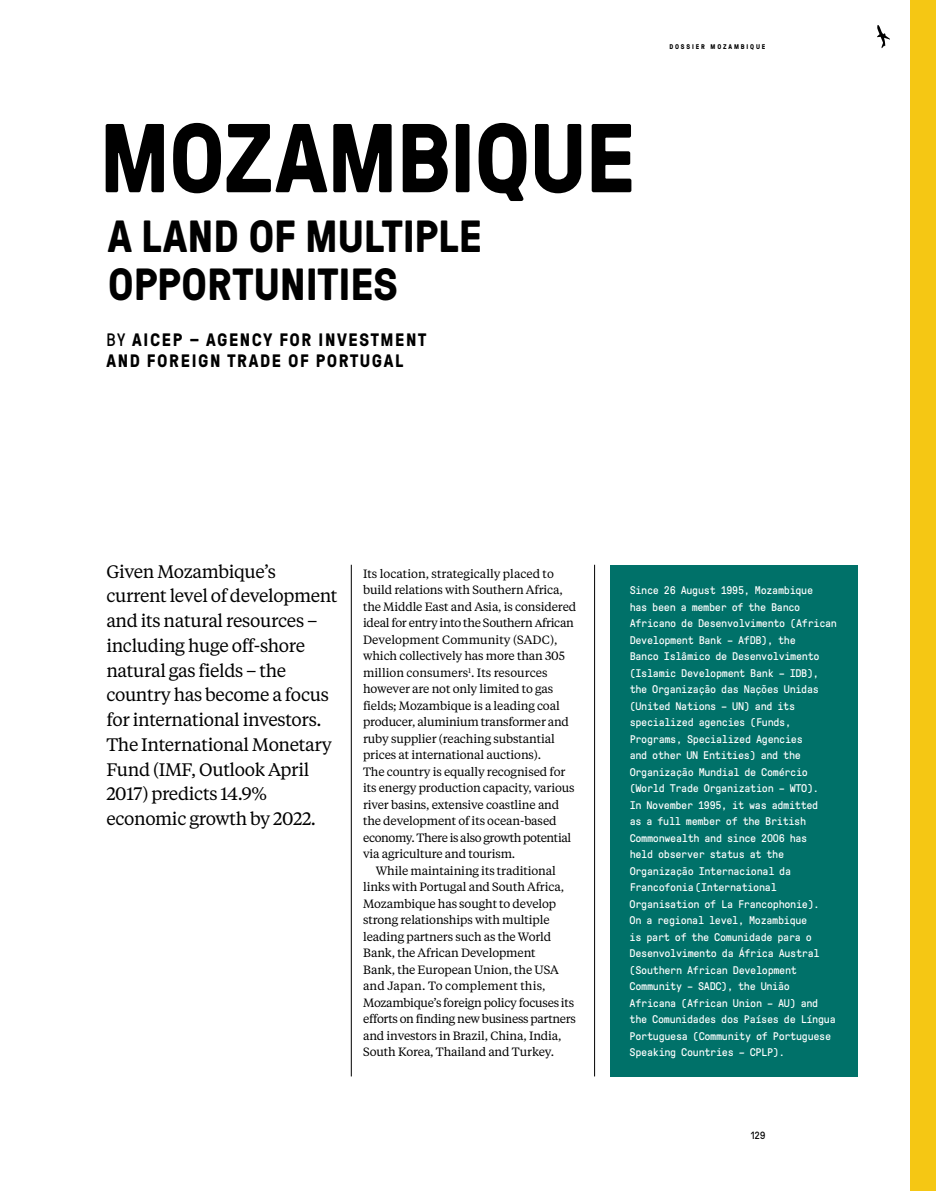
<style>
.page{position:relative;width:936px;height:1191px;background:#fff}
.page>*{position:absolute;margin:0;border:0;box-sizing:border-box;transform-origin:0 0}
.t1{font:700 97.5px "GT Pressura";letter-spacing:-.01em;color:#000}
.t2{font:700 45px/48px "GT Pressura";color:#000}
.t3{font:18px/24.8px "Tiempos Text";letter-spacing:-.02em;color:#000}
.t4{font:700 18px/21px "GT Pressura";letter-spacing:.09em;color:#000}
.t5{font:12px "Tiempos Text";letter-spacing:-.01em;color:#000}
.t6{font:12px "Tiempos Text";letter-spacing:-.03em;color:#000}
.t7{font:12px "Tiempos Text";letter-spacing:.01em;color:#000}
.t8{font:11.1px/16.5px "GT Pressura Mono";letter-spacing:-.03em;color:#fff}
.t9{font:10.5px "GT Pressura";color:#000}
.t10{font:700 6.9px "GT Pressura";letter-spacing:.27em;color:#000}
.s1{font-weight:400}
.s2{font-style:italic}
</style>
<div class="page">
<hr style="left:351px;top:565px;width:1px;height:511px;background:#000">
<hr style="left:594px;top:565px;width:1px;height:511px;background:#000">
<div style="left:611px;top:565px;width:246px;height:511px;background:#007169"></div>
<div style="left:910px;top:0;width:25px;height:1191px;background:#f5c714"></div>
<svg style="left:877px;top:25px;width:12px;height:23px"></svg>
<h1 class="t1" style="left:99px;top:87px;width:537px">MOZAMBIQUE</h1>
<h2 class="t2" style="left:108px;top:210px;width:375px">A LAND OF MULTIPLE<br>OPPORTUNITIES</h2>
<h3 class="t4" style="left:106px;top:329px;width:321px"><span class="s1">BY</span> AICEP – AGENCY FOR INVESTMENT<br>AND FOREIGN TRADE OF PORTUGAL</h3>
<p class="t10" style="left:669px;top:42px;width:97px">DOSSIER MOZAMBIQUE</p>
<p class="t3" style="left:106px;top:558px;width:233px">Given Mozambique’s current level of development and its natural resources – including huge off‑shore natural gas fields – the country has become a focus for international investors.<br>The International Monetary<br>Fund (IMF, Outlook April<br>2017) predicts 14.9% economic growth by 2022.</p>
<p class="t5" style="left:363px;top:565px;width:192px">Its location, strategically placed to</p>
<p class="t5" style="left:363px;top:581px;width:201px">build relations with Southern Africa,</p>
<p class="t5" style="left:363px;top:598px;width:215px">the Middle East and Asia, is considered</p>
<p class="t5" style="left:363px;top:614px;width:212px">ideal for entry into the Southern African</p>
<p class="t5" style="left:363px;top:631px;width:196px">Development Community (SADC),</p>
<p class="t5" style="left:363px;top:647px;width:203px">which collectively has more than 305</p>
<p class="t5" style="left:363px;top:664px;width:186px">million consumers<sup>1</sup>. Its resources</p>
<p class="t5" style="left:363px;top:680px;width:192px">however are not only limited to gas</p>
<p class="t5" style="left:363px;top:697px;width:198px">fields; Mozambique is a leading coal</p>
<p class="t5" style="left:363px;top:713px;width:207px">producer, aluminium transformer and</p>
<p class="t5" style="left:363px;top:730px;width:193px">ruby supplier (reaching substantial</p>
<p class="t5" style="left:363px;top:746px;width:180px">prices at international auctions).</p>
<p class="t5" style="left:363px;top:763px;width:204px">The country is equally recognised for</p>
<p class="t5" style="left:363px;top:779px;width:213px">its energy production capacity, various</p>
<p class="t5" style="left:363px;top:796px;width:198px">river basins, extensive coastline and</p>
<p class="t5" style="left:363px;top:812px;width:195px">the development of its ocean‑based</p>
<p class="t6" style="left:363px;top:829px;width:210px">economy. There is also growth potential</p>
<p class="t5" style="left:363px;top:845px;width:154px">via agriculture and tourism.</p>
<p class="t5" style="left:376px;top:862px;width:181px">While maintaining its traditional</p>
<p class="t5" style="left:363px;top:878px;width:202px">links with Portugal and South Africa,</p>
<p class="t5" style="left:363px;top:895px;width:195px">Mozambique has sought to develop</p>
<p class="t5" style="left:363px;top:911px;width:188px">strong relationships with multiple</p>
<p class="t5" style="left:363px;top:928px;width:190px">leading partners such as the World</p>
<p class="t5" style="left:363px;top:944px;width:174px">Bank, the African Development</p>
<p class="t5" style="left:363px;top:961px;width:196px">Bank, the European Union, the USA</p>
<p class="t7" style="left:363px;top:977px;width:184px">and Japan. To complement this,</p>
<p class="t5" style="left:363px;top:994px;width:212px">Mozambique’s foreign policy focuses its</p>
<p class="t5" style="left:363px;top:1010px;width:214px">efforts on finding new business partners</p>
<p class="t5" style="left:363px;top:1027px;width:200px">and investors in Brazil, China, India,</p>
<p class="t5" style="left:363px;top:1043px;width:192px">South Korea, Thailand and Turkey.</p>
<p class="t8" style="left:629px;top:582px;width:209px">Since 26 August 1995, Mozambique<br>has been a member of the Banco<br>Africano de Desenvolvimento (African<br>Development Bank – AfDB), the<br>Banco Islâmico de Desenvolvimento (Islamic Development Bank – IDB), the Organização das Nações Unidas (United Nations – UN) and its specialized agencies (Funds,<br>Programs, Specialized Agencies<br>and other UN Entities) and the<br>Organização Mundial de Comércio (World Trade Organization – WTO).<br>In November 1995, it was admitted<br>as a full member of the British<br>Commonwealth and since 2006 has<br>held observer status at the<br>Organização Internacional da<br>Francofonia (International<br>Organisation of La Francophonie).<br>On a regional level, Mozambique<br>is part of the Comunidade para o<br>Desenvolvimento da África Austral (Southern African Development<br>Community – SADC), the União<br>Africana (African Union – AU) and the Comunidades dos Países de Língua<br>Portuguesa (Community of Portuguese<br>Speaking Countries <span class="s2">–</span> CPLP).</p>
<p class="t9" style="left:751px;top:1127px;width:16px">129</p>
</div>
